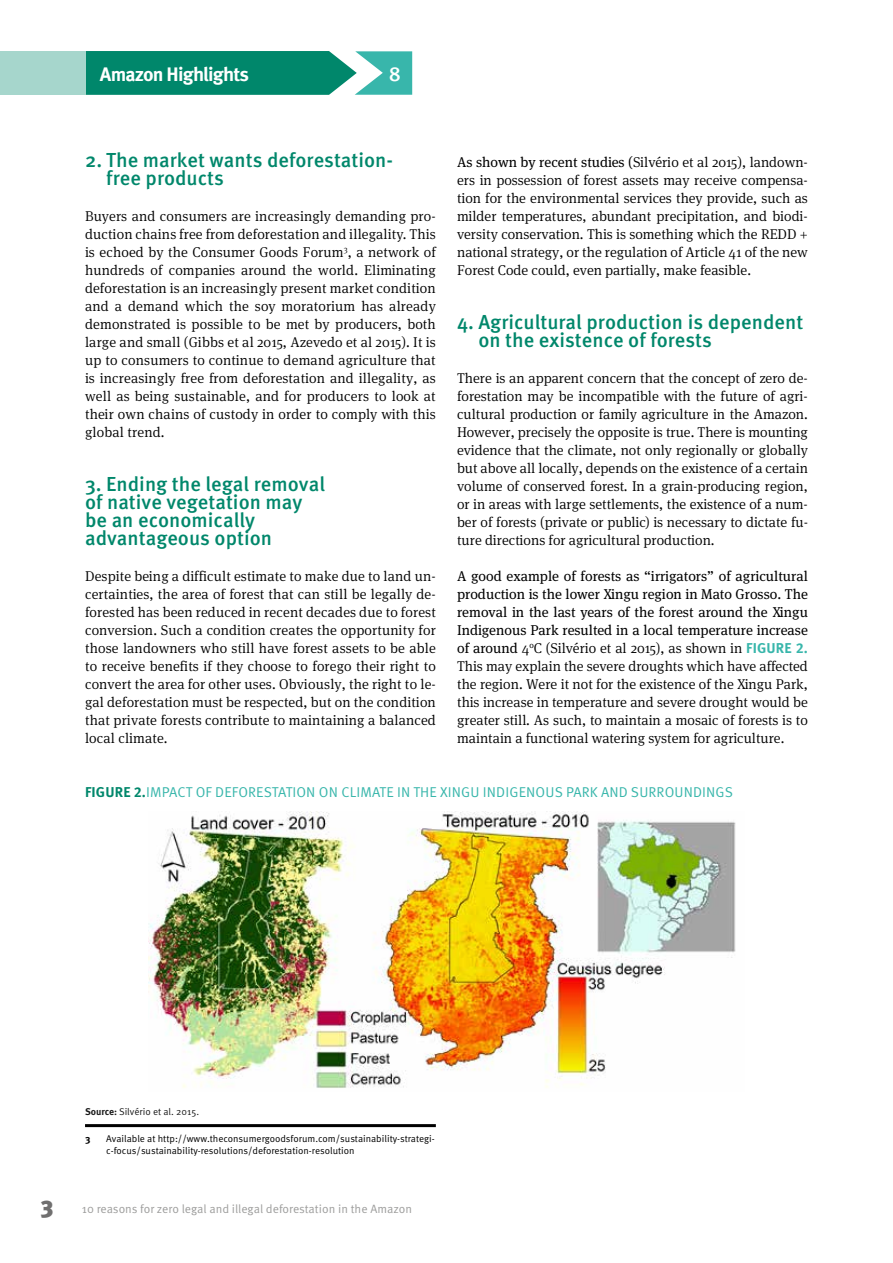
<style>
.page{position:relative;width:893px;height:1263px;background:#fff}
.page>*{position:absolute;margin:0;border:0;box-sizing:border-box;transform-origin:0 0}
.t1{font:500 20.4px "Meta Pro";color:#fff}
.t2{font:500 20.25px/18px "Meta Pro";color:#00876b}
.t3{font:700 19.5px "Meta Pro";letter-spacing:-.04em;color:#fff}
.t4{font:300 14.25px/18px "FF Meta Serif Pro";color:#000;text-align:justify}
.t5{font:14.25px "Meta Pro";letter-spacing:.01em;color:#38b6ab}
.t6{font:12px "Meta Pro";letter-spacing:-.005em;color:#9d9d9c}
.t7{font:9.75px/11.7px "Meta Pro";color:#000}
.t8{font:9.75px "Meta Pro";color:#1a1a1a}
.t9{font:700 9.75px "Meta Pro";color:#000}
.s1{font-weight:400}
.s2{font-family:"Meta Pro";font-weight:700;color:#38b6ab}
.s3{font-weight:700;color:#00876b}
.s4{font-weight:700}
.s5{font-weight:900;font-size:24px;color:#706f6f}
</style>
<div class="page">
<svg style="left:0;top:51px;width:412px;height:44px;background:#3aa48f"></svg>
<hr style="left:85px;top:1124px;width:351px;height:3px;background:#000">
<img style="left:148px;top:811px;width:588px;height:277px">
<h3 class="t3" style="left:100px;top:62px;width:151px">Amazon Highlights</h3>
<h1 class="t1" style="left:389px;top:61px;width:14px">8</h1>
<h2 class="t2" style="left:106px;top:151px;width:288px;text-indent:-21px">2. The market wants deforestation&shy;free products</h2>
<p class="t4" style="left:85px;top:206px;width:352px">Buyers and consumers are increasingly demanding pro&shy;duction chains free from deforestation and illegality. This is echoed by the Consumer Goods Forum<sup>3</sup>, a network of hundreds of companies around the world. Eliminating deforestation is an increasingly present market condition and a demand which the soy moratorium has already demonstrated is possible to be met by producers, both large and small (Gibbs et al 2015, Azevedo et al 2015). It is up to consumers to continue to demand agriculture that is increasingly free from deforestation and illegality, as well as being sustainable, and for producers to look at their own chains of custody in order to comply with this global trend.</p>
<h2 class="t2" style="left:85px;top:475px;width:242px">3. Ending the legal removal of native vegetation may be an economically advantageous option</h2>
<p class="t4" style="left:85px;top:566px;width:352px">Despite being a difficult estimate to make due to land un&shy;certainties, the area of forest that can still be legally de&shy;forested has been reduced in recent decades due to forest conversion. Such a condition creates the opportunity for those landowners who still have forest assets to be able to receive benefits if they choose to forego their right to convert the area for other uses. Obviously, the right to le&shy;gal deforestation must be respected, but on the condition that private forests contribute to maintaining a balanced local climate.</p>
<p class="t4" style="left:457px;top:152px;width:352px"><span class="s1">As shown by recent studies (</span>Silvério et al 2015), landown&shy;ers in possession of forest assets may receive compensa&shy;tion for the environmental services they provide, such as milder temperatures, abundant precipitation, and biodi&shy;versity conservation. This is something which the REDD + national strategy, or the regulation of Article 41 of the new Forest Code could, even partially, make feasible.</p>
<h2 class="t2" style="left:478px;top:313px;width:326px;text-indent:-21px">4. Agricultural production is dependent on the existence of forests</h2>
<p class="t4" style="left:457px;top:368px;width:352px">There is an apparent concern that the concept of zero de&shy;forestation may be incompatible with the future of agri&shy;cultural production or family agriculture in the Amazon.<br>However, precisely the opposite is true. There is mounting evidence that the climate, not only regionally or globally but above all locally, depends on the existence of a certain volume of conserved forest. In a grain-producing region, or in areas with large settlements, the existence of a num&shy;ber of forests (private or public) is necessary to dictate fu&shy;ture directions for agricultural production.</p>
<p class="t4" style="left:457px;top:566px;width:352px"><span class="s1">A good example of forests as “irrigators” of agricultural production is the lower Xingu region in Mato Grosso. The removal in the last years of the forest around the Xingu Indigenous Park resulted in a local temperature increase of around</span> 4<sup>o</sup>C (Silvério et al 2015), as shown in <span class="s2">FIGURE 2.<br></span>This may explain the severe droughts which have affected the region. Were it not for the existence of the Xingu Park, this increase in temperature and severe drought would be greater still. As such, to maintain a mosaic of forests is to maintain a functional watering system for agriculture.</p>
<p class="t5" style="left:85px;top:783px;width:649px"><span class="s3">FIGURE 2.</span>IMPACT OF DEFORESTATION ON CLIMATE IN THE XINGU INDIGENOUS PARK AND SURROUNDINGS</p>
<p class="t8" style="left:85px;top:1105px;width:116px"><span class="s4">Source:</span> Silvério et al. 2015.</p>
<p class="t9" style="left:85px;top:1132px;width:7px">3</p>
<p class="t7" style="left:106px;top:1133px;width:330px">Available at http://www.theconsumergoodsforum.com/sustainability-strategi&shy;c-focus/sustainability-resolutions/deforestation-resolution</p>
<p class="t6" style="left:40px;top:1201px;width:373px"><span class="s5">3</span> 10 reasons for zero legal and illegal deforestation in the Amazon</p>
</div>
